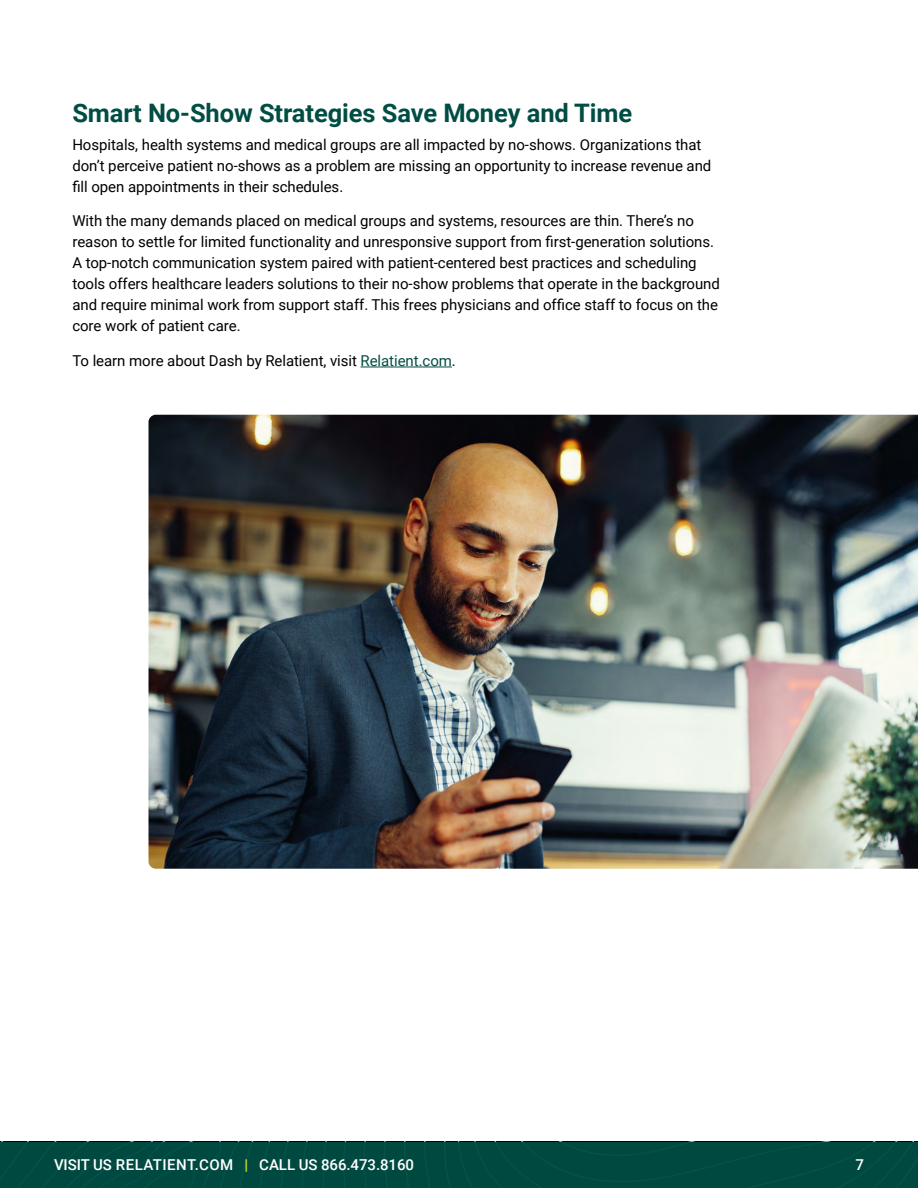
<style>
.page{position:relative;width:918px;height:1188px;background:#fff}
.page>*{position:absolute;margin:0;border:0;box-sizing:border-box;transform-origin:0 0}
.Body_Header{font:700 25.5px "Roboto";letter-spacing:-.005em;color:#004d44}
.Body_Copy{font:15px/21px "Roboto";letter-spacing:-.005em;color:#000}
.Body_Copy-2{font:500 15px "Roboto";letter-spacing:-.005em;color:#fff}
.s1{color:#004d44}
.s2{color:#dee624}
</style>
<div class="page">
<div style="left:0;top:1142px;width:918px;height:46px;background:#004d44"></div>
<hr style="left:361px;top:367px;width:91px;height:1px;background:#004d44">
<img style="left:148px;top:415px;width:770px;height:454px">
<p class="Body_Header" style="left:72px;top:95px;width:562px">Smart No-Show Strategies Save Money and Time</p>
<p class="Body_Copy" style="left:72px;top:133px;width:641px">Hospitals, health systems and medical groups are all impacted by no-shows. Organizations that don’t perceive patient no-shows as a problem are missing an opportunity to increase revenue and fill open appointments in their schedules.</p>
<p class="Body_Copy" style="left:72px;top:210px;width:649px">With the many demands placed on medical groups and systems, resources are thin. There’s no reason to settle for limited functionality and unresponsive support from first-generation solutions.<br>A top-notch communication system paired with patient-centered best practices and scheduling tools offers healthcare leaders solutions to their no-show problems that operate in the background and require minimal work from support staff. This frees physicians and office staff to focus on the core work of patient care.</p>
<p class="Body_Copy" style="left:72px;top:349px;width:385px">To learn more about Dash by Relatient, visit <span class="s1">Relatient.com</span>.</p>
<p class="Body_Copy-2" style="left:54px;top:1154px;width:362px">VISIT US RELATIENT.COM <span class="s2">|</span> CALL US 866.473.8160</p>
<p class="Body_Copy-2" style="left:855px;top:1154px;width:10px">7</p>
</div>
